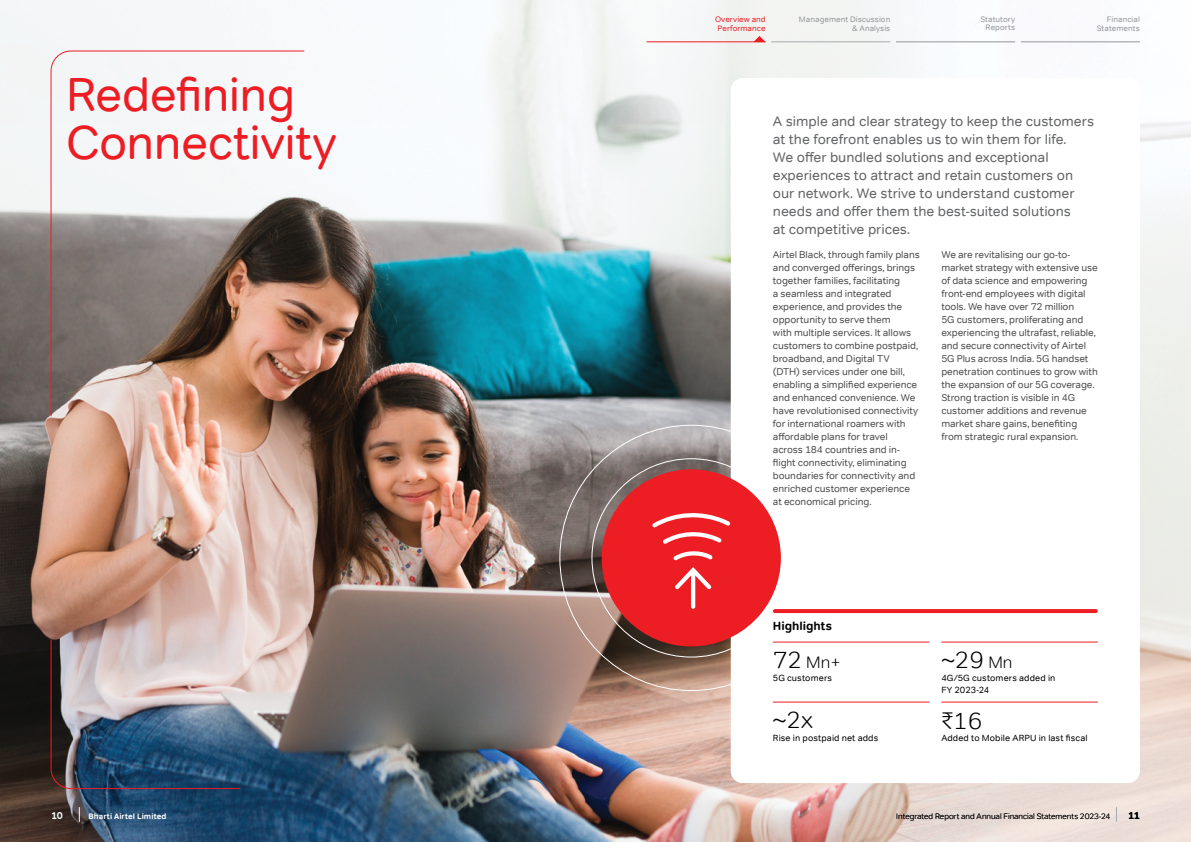
<style>
.page{position:relative;width:1191px;height:842px;background:#fff}
.page>*{position:absolute;margin:0;border:0;box-sizing:border-box;transform-origin:0 0}
.t1{font:48px/48px "Tondo";letter-spacing:-.01em;color:#ed1d24}
.t2{font:300 24px "Tondo";color:#000}
.t3{font:300 16.8px "Tondo";color:#000}
.t4{font:14px/18px "Tondo";letter-spacing:-.005em;color:#636466}
.t5{font:700 12px "Tondo";color:#000}
.t6{font:10px/13px "Tondo";letter-spacing:-.01em;color:#4d4d4f}
.t7{font:700 10px "Tondo";color:#fff}
.t8{font:700 10px "Tondo";color:#000}
.t9{font:9px/12px "Tondo";letter-spacing:.01em;color:#000}
.t10{font:8px/9px "Tondo";letter-spacing:.005em;color:#939598;text-align:right}
.t11{font:300 8px "Tondo";color:#000}
.t12{font:8px/9px "Tondo";letter-spacing:.005em;color:#ed1d24;text-align:center}
.t13{font:700 8px "Tondo";letter-spacing:.01em;color:#fff}
.s1{font-size:24px}
.s2{font-size:16.8px}
.s3{font-family:"ITF Rupee";font-weight:400}
</style>
<div class="page">
<img style="left:0;top:0;width:1191px;height:842px">
<svg style="left:50px;top:50px;width:255px;height:367px"></svg>
<img style="left:50px;top:639px;width:191px;height:151px">
<div style="left:731px;top:78px;width:409px;height:705px;background:#fff;border-radius:12px"></div>
<div style="left:601px;top:469px;width:180px;height:177px;background:#ed1d24;border-radius:50%"></div>
<svg style="left:673px;top:551px;width:40px;height:9px"></svg>
<svg style="left:652px;top:513px;width:78px;height:31px"></svg>
<svg style="left:675px;top:567px;width:36px;height:42px"></svg>
<hr style="left:773px;top:642px;width:156px;height:1px;background:#ed1d24">
<hr style="left:773px;top:702px;width:156px;height:1px;background:#ed1d24">
<hr style="left:941px;top:642px;width:156px;height:1px;background:#ed1d24">
<hr style="left:941px;top:702px;width:156px;height:1px;background:#ed1d24">
<svg style="left:775px;top:609px;width:320px;height:4px"></svg>
<svg style="left:1116px;top:807px;width:1px;height:15px"></svg>
<hr style="left:1020px;top:42px;width:120px;height:1px;background:#939598">
<hr style="left:896px;top:42px;width:119px;height:1px;background:#939598">
<hr style="left:771px;top:42px;width:119px;height:1px;background:#a7a9ac">
<hr style="left:646px;top:42px;width:119px;height:1px;background:#ed1d24">
<svg style="left:753px;top:36px;width:12px;height:6px"></svg>
<svg style="left:79px;top:807px;width:1px;height:15px"></svg>
<h1 class="t1" style="left:66px;top:71px;width:272px">Redefining<br>Connectivity</h1>
<p class="t12" style="left:715px;top:15px;width:52px">Overview and<br>Performance</p>
<p class="t10" style="left:799px;top:15px;width:93px">Management Discussion &amp; Analysis</p>
<p class="t10" style="left:980px;top:15px;width:36px;line-height:8px">Statutory<br>Reports</p>
<p class="t10" style="left:1096px;top:15px;width:45px">Financial<br>Statements</p>
<p class="t4" style="left:773px;top:112px;width:323px">A simple and clear strategy to keep the customers at the forefront enables us to win them for life.<br>We offer bundled solutions and exceptional experiences to attract and retain customers on our network. We strive to understand customer needs and offer them the best-suited solutions<br>at competitive prices.</p>
<p class="t6" style="left:773px;top:248px;width:148px">Airtel Black, through family plans and converged offerings, brings together families, facilitating<br>a seamless and integrated experience, and provides the opportunity to serve them<br>with multiple services. It allows customers to combine postpaid, broadband, and Digital TV<br>(DTH) services under one bill, enabling a simplified experience and enhanced convenience. We have revolutionised connectivity for international roamers with affordable plans for travel across 184 countries and in&shy;flight connectivity, eliminating boundaries for connectivity and enriched customer experience at economical pricing.</p>
<p class="t6" style="left:941px;top:248px;width:158px">We are revitalising our go-to&shy;market strategy with extensive use of data science and empowering front-end employees with digital tools. We have over 72 million<br>5G customers, proliferating and experiencing the ultrafast, reliable, and secure connectivity of Airtel 5G Plus across India. 5G handset penetration continues to grow with the expansion of our 5G coverage.<br>Strong traction is visible in 4G customer additions and revenue market share gains, benefiting from strategic rural expansion.</p>
<p class="t5" style="left:773px;top:618px;width:61px">Highlights</p>
<h3 class="t3" style="left:773px;top:652px;width:69px"><span class="s1">72</span> Mn+</h3>
<p class="t9" style="left:773px;top:672px;width:61px">5G customers</p>
<h2 class="t2" style="left:773px;top:705px;width:42px">~2x</h2>
<p class="t9" style="left:773px;top:732px;width:107px">Rise in postpaid net adds</p>
<h2 class="t2" style="left:941px;top:645px;width:73px">~29 <span class="s2">Mn</span></h2>
<p class="t9" style="left:941px;top:672px;width:116px">4G/5G customers added in<br>FY 2023-24</p>
<h2 class="t2" style="left:941px;top:706px;width:43px"><span class="s3">C</span>16</h2>
<p class="t9" style="left:941px;top:732px;width:148px">Added to Mobile ARPU in last fiscal</p>
<p class="t7" style="left:51px;top:809px;width:13px">10</p>
<p class="t13" style="left:88px;top:811px;width:80px">Bharti Airtel Limited</p>
<p class="t11" style="left:896px;top:811px;width:215px">Integrated Report and Annual Financial Statements 2023-24</p>
<p class="t8" style="left:1128px;top:809px;width:13px">11</p>
</div>
